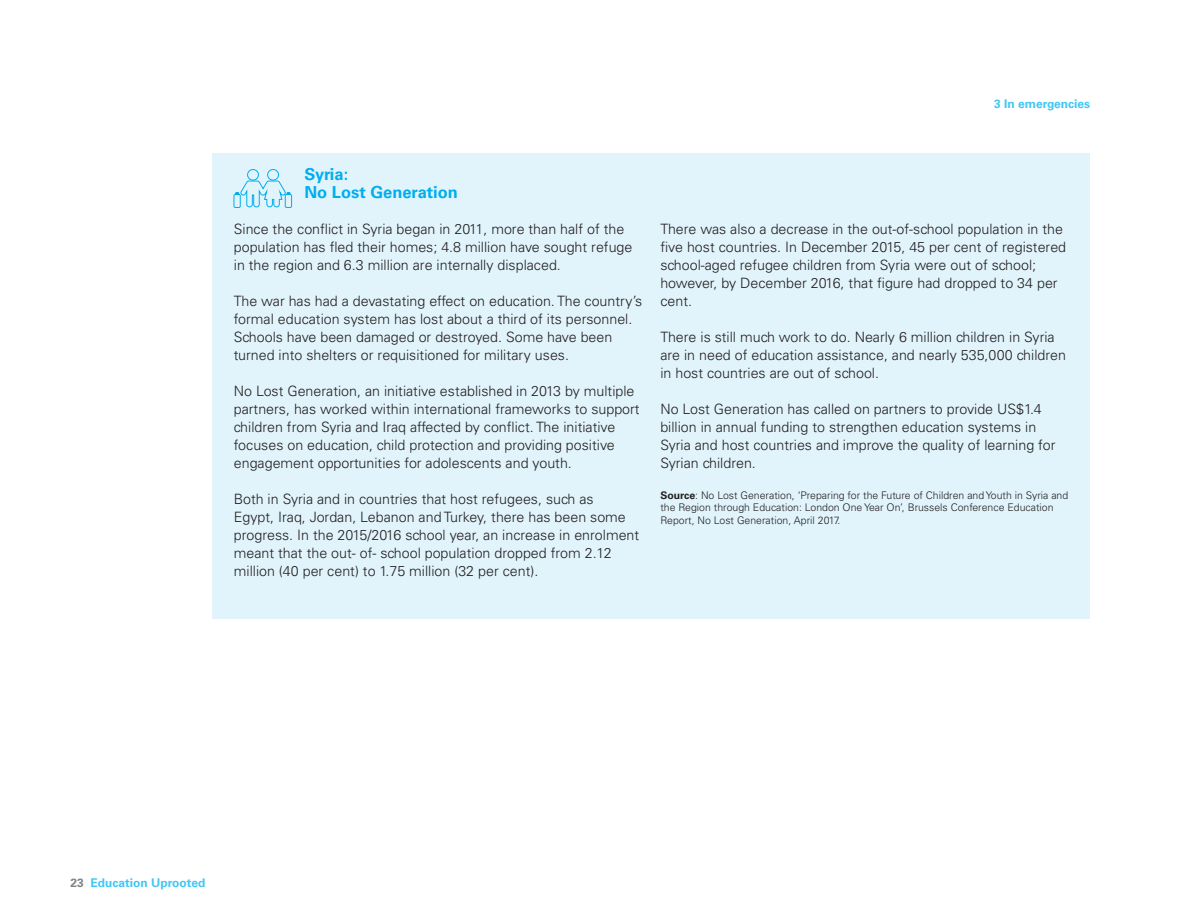
<style>
.page{position:relative;width:1188px;height:918px;background:#fff}
.page>*{position:absolute;margin:0;border:0;box-sizing:border-box;transform-origin:0 0}
.t1{font:700 16.5px/18px "Univers LT Std";color:#00aeef}
.t2{font:300 14.25px/18px "Univers LT Std";color:#231f20}
.t3{font:700 12px "Univers LT Std";color:#40c7f4}
.t4{font:300 10.5px/12.6px "Univers LT Std";color:#231f20}
.s1{font-weight:700}
.s2{color:#808285}
</style>
<div class="page">
<div style="left:213px;top:153px;width:877px;height:466px;background:#e1f4fc"></div>
<div style="left:247px;top:169px;width:12px;height:11px;border:1px solid #00aeef;border-radius:50%"></div>
<div style="left:267px;top:169px;width:12px;height:11px;border:1px solid #00aeef;border-radius:50%"></div>
<svg style="left:233px;top:180px;width:59px;height:28px"></svg>
<p class="t3" style="left:994px;top:97px;width:98px">3 In emergencies</p>
<p class="t1" style="left:304px;top:165px;width:155px">Syria:<br>No Lost Generation</p>
<p class="t2" style="left:234px;top:220px;width:400px">Since the conflict in Syria began in 2011, more than half of the population has fled their homes; 4.8 million have sought refuge in the region and 6.3 million are internally displaced.</p>
<p class="t2" style="left:234px;top:292px;width:410px">The war has had a devastating effect on education. The country’s formal education system has lost about a third of its personnel.<br>Schools have been damaged or destroyed. Some have been turned into shelters or requisitioned for military uses.</p>
<p class="t2" style="left:234px;top:382px;width:407px">No Lost Generation, an initiative established in 2013 by multiple partners, has worked within international frameworks to support children from Syria and Iraq affected by conflict. The initiative focuses on education, child protection and providing positive engagement opportunities for adolescents and youth.</p>
<p class="t2" style="left:234px;top:490px;width:407px">Both in Syria and in countries that host refugees, such as<br>Egypt, Iraq, Jordan, Lebanon and Turkey, there has been some progress. In the 2015/2016 school year, an increase in enrolment meant that the out- of- school population dropped from 2.12 million (40 per cent) to 1.75 million (32 per cent).</p>
<p class="t2" style="left:660px;top:220px;width:407px">There was also a decrease in the out-of-school population in the five host countries. In December 2015, 45 per cent of registered school-aged refugee children from Syria were out of school; however, by December 2016, that figure had dropped to 34 per cent.</p>
<p class="t2" style="left:660px;top:328px;width:407px">There is still much work to do. Nearly 6 million children in Syria are in need of education assistance, and nearly 535,000 children in host countries are out of school.</p>
<p class="t2" style="left:660px;top:400px;width:397px">No Lost Generation has called on partners to provide US$1.4 billion in annual funding to strengthen education systems in Syria and host countries and improve the quality of learning for Syrian children.</p>
<p class="t4" style="left:660px;top:489px;width:409px"><span class="s1">Source</span>: No Lost Generation, ‘Preparing for the Future of Children and Youth in Syria and the Region through Education: London One Year On’, Brussels Conference Education<br>Report, No Lost Generation, April 2017.</p>
<p class="t3" style="left:71px;top:876px;width:136px"><span class="s2">23</span> Education Uprooted</p>
</div>
